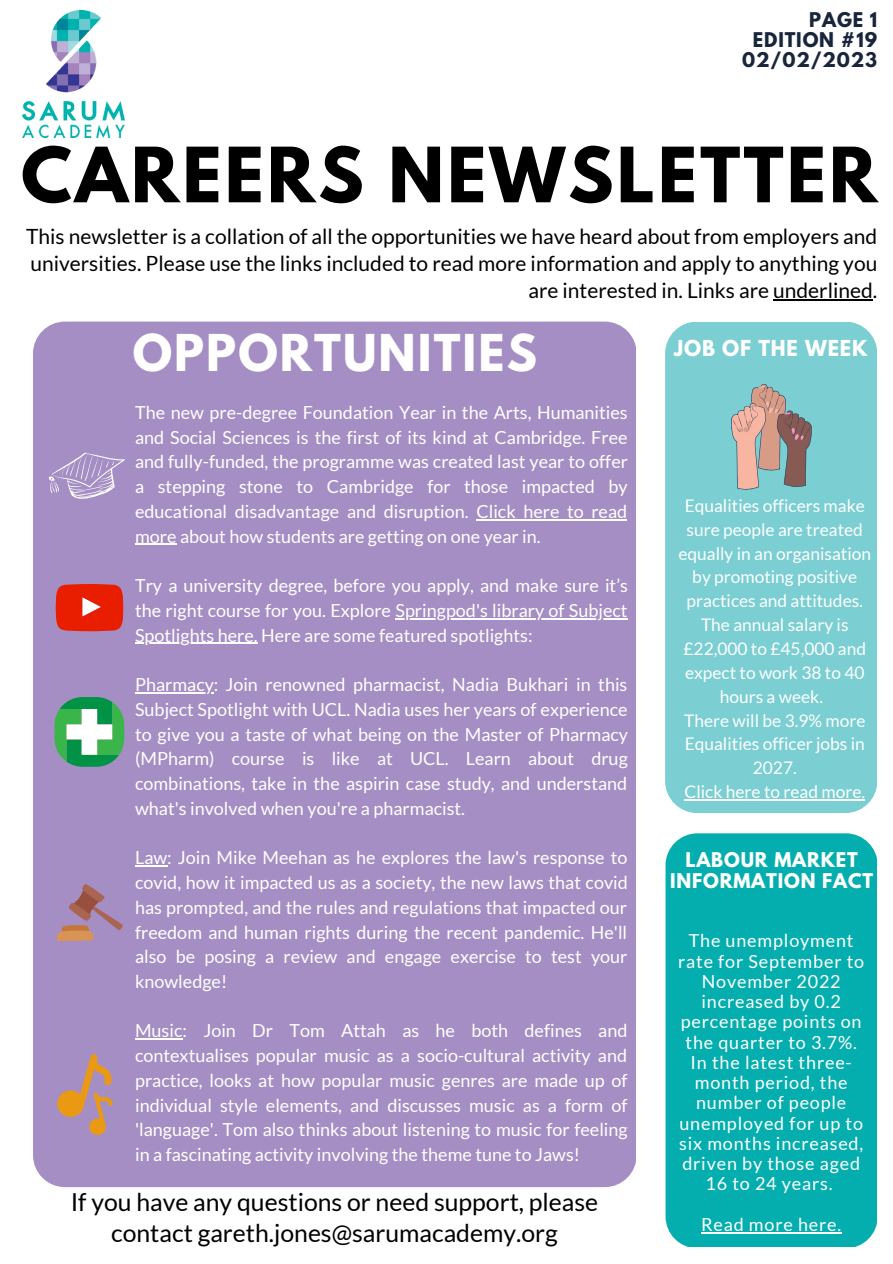
<style>
.page{position:relative;width:893px;height:1264px;background:#fff}
.page>*{position:absolute;margin:0;border:0;box-sizing:border-box;transform-origin:0 0}
.t1{font:700 67.5px "League Spartan";letter-spacing:.045em;color:#000}
.t2{font:700 45px "League Spartan";letter-spacing:.045em;color:#fff}
.t3{font:24.75px/31.5px "Lato";color:#000;text-align:center}
.t4{font:21px/27px "Lato";color:#000;text-align:right}
.t5{font:700 19.5px "League Spartan";letter-spacing:.045em;color:#fff}
.t6{font:18px/24.8px "Lato";color:#fff;text-align:justify}
.t7{font:18px/20.2px "Lato";letter-spacing:.045em;color:#fff;text-align:center}
.t8{font:700 18px/20.2px "League Spartan";letter-spacing:.045em;color:#fff;text-align:center}
.t9{font:700 18px/20.2px "League Spartan";letter-spacing:.045em;color:#18253b;text-align:right}
.t10{font:17.4px/23.9px "Lato";color:#fff;text-align:center}
</style>
<div class="page">
<div style="left:33px;top:321px;width:602px;height:866px;background:#a58ec3;border-radius:32px"></div>
<div style="left:665px;top:321px;width:211px;height:492px;background:#7bced2;border-radius:32px"></div>
<div style="left:665px;top:833px;width:212px;height:413px;background:#05aeae;border-radius:32px"></div>
<img style="left:22px;top:11px;width:102px;height:127px">
<hr style="left:773px;top:299px;width:99px;height:1px;background:#000">
<hr style="left:476px;top:519px;width:151px;height:1px;background:#fff">
<hr style="left:135px;top:543px;width:41px;height:2px;background:#fff">
<hr style="left:395px;top:618px;width:232px;height:1px;background:#fff">
<hr style="left:135px;top:642px;width:122px;height:2px;background:#fff">
<hr style="left:135px;top:692px;width:79px;height:1px;background:#fff">
<hr style="left:135px;top:865px;width:32px;height:1px;background:#fff">
<hr style="left:135px;top:1038px;width:47px;height:1px;background:#fff">
<svg style="left:49px;top:452px;width:76px;height:47px"></svg>
<svg style="left:56px;top:584px;width:67px;height:47px;background:#e62e17"></svg>
<svg style="left:55px;top:697px;width:69px;height:69px;background:#67b685"></svg>
<svg style="left:57px;top:884px;width:66px;height:57px"></svg>
<svg style="left:57px;top:1054px;width:56px;height:81px"></svg>
<svg style="left:731px;top:384px;width:80px;height:106px"></svg>
<hr style="left:684px;top:799px;width:181px;height:1px;background:#fff">
<hr style="left:701px;top:1231px;width:141px;height:1px;background:#fff">
<p class="t9" style="left:742px;top:12px;width:136px">PAGE 1<br>EDITION #19<br>02/02/2023</p>
<h1 class="t1" style="left:21px;top:141px;width:857px">CAREERS NEWSLETTER</h1>
<p class="t4" style="left:26px;top:223px;width:852px">This newsletter is a collation of all the opportunities we have heard about from employers and universities. Please use the links included to read more information and apply to anything you are interested in. Links are underlined.</p>
<h2 class="t2" style="left:133px;top:330px;width:405px">OPPORTUNITIES</h2>
<p class="t5" style="left:674px;top:338px;width:195px">JOB OF THE WEEK</p>
<p class="t6" style="left:135px;top:399px;width:494px">The new pre-degree Foundation Year in the Arts, Humanities and Social Sciences is the first of its kind at Cambridge. Free and fully-funded, the programme was created last year to offer a stepping stone to Cambridge for those impacted by educational disadvantage and disruption. Click here to read more about how students are getting on one year in.</p>
<p class="t6" style="left:135px;top:572px;width:494px">Try a university degree, before you apply, and make sure it’s the right course for you. Explore Springpod's library of Subject Spotlights here. Here are some featured spotlights:</p>
<p class="t6" style="left:135px;top:671px;width:494px">Pharmacy: Join renowned pharmacist, Nadia Bukhari in this Subject Spotlight with UCL. Nadia uses her years of experience to give you a taste of what being on the Master of Pharmacy (MPharm) course is like at UCL. Learn about drug combinations, take in the aspirin case study, and understand what's involved when you're a pharmacist.</p>
<p class="t6" style="left:135px;top:845px;width:494px">Law: Join Mike Meehan as he explores the law's response to covid, how it impacted us as a society, the new laws that covid has prompted, and the rules and regulations that impacted our freedom and human rights during the recent pandemic. He'll also be posing a review and engage exercise to test your knowledge!</p>
<p class="t6" style="left:135px;top:1018px;width:494px">Music: Join Dr Tom Attah as he both defines and contextualises popular music as a socio-cultural activity and practice, looks at how popular music genres are made up of individual style elements, and discusses music as a form of 'language'. Tom also thinks about listening to music for feeling in a fascinating activity involving the theme tune to Jaws!</p>
<h3 class="t3" style="left:71px;top:1185px;width:529px">If you have any questions or need support, please contact gareth.jones@sarumacademy.org</h3>
<p class="t10" style="left:678px;top:493px;width:194px">Equalities officers make sure people are treated equally in an organisation by promoting positive practices and attitudes.<br>The annual salary is £22,000 to £45,000 and expect to work 38 to 40 hours a week.<br>There will be 3.9% more<br>Equalities officer jobs in<br>2027.<br>Click here to read more.</p>
<p class="t8" style="left:670px;top:852px;width:205px">LABOUR MARKET<br>INFORMATION FACT</p>
<p class="t7" style="left:678px;top:930px;width:187px">The unemployment rate for September to<br>November 2022 increased by 0.2 percentage points on the quarter to 3.7%.<br>In the latest three&shy;month period, the number of people unemployed for up to six months increased, driven by those aged<br>16 to 24 years.</p>
<p class="t7" style="left:701px;top:1213px;width:142px">Read more here.</p>
</div>
